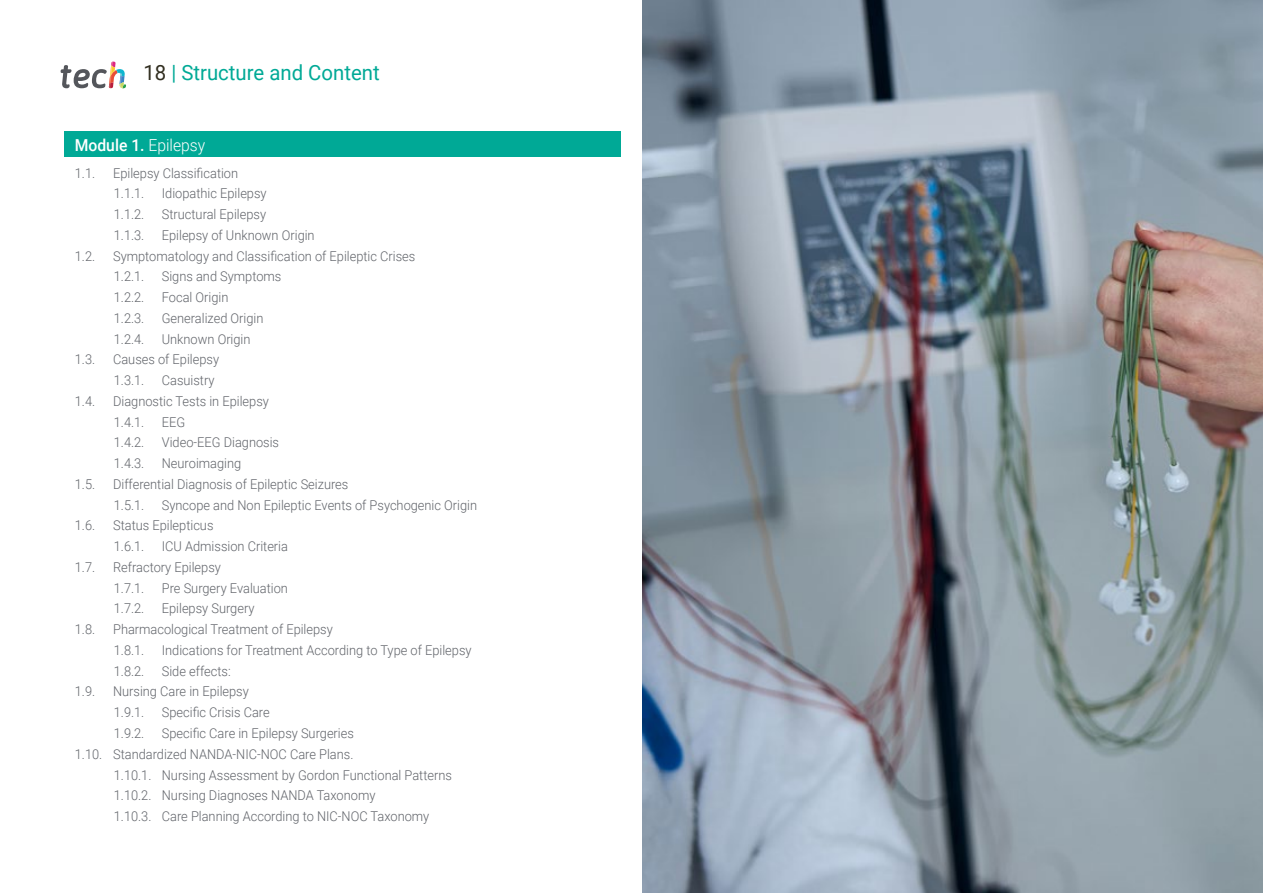
<style>
.page{position:relative;width:1263px;height:893px;background:#fff}
.page>*{position:absolute;margin:0;border:0;box-sizing:border-box;transform-origin:0 0}
.t1{font:21px "Roboto";color:#00a996}
.t2{font:500 16.5px "Roboto";color:#fff;scale:.95 1}
.t3{font:300 13.5px/20.7px "Roboto";color:#61646a;scale:.95 1}
.s1{color:#312e20}
.s2{font-weight:300}
</style>
<div class="page">
<div style="left:64px;top:132px;width:557px;height:25px;background:#00a996"></div>
<svg style="left:61px;top:62px;width:65px;height:27px"></svg>
<img style="left:642px;top:0;width:621px;height:893px">
<h1 class="t1" style="left:144px;top:57px;width:238px"><span class="s1">18</span> | Structure and Content</h1>
<p class="t2" style="left:75px;top:133px;width:139px">Module 1. <span class="s2">Epilepsy</span></p>
<p class="t3" style="left:75px;top:162px;width:23px">1.1.</p>
<p class="t3" style="left:113px;top:162px;width:133px">Epilepsy Classification<br>1.1.1.</p>
<p class="t3" style="left:162px;top:183px;width:112px">Idiopathic Epilepsy</p>
<p class="t3" style="left:114px;top:204px;width:34px">1.1.2.</p>
<p class="t3" style="left:162px;top:204px;width:111px">Structural Epilepsy</p>
<p class="t3" style="left:114px;top:224px;width:34px">1.1.3.</p>
<p class="t3" style="left:162px;top:224px;width:162px">Epilepsy of Unknown Origin</p>
<p class="t3" style="left:75px;top:245px;width:23px">1.2.</p>
<p class="t3" style="left:113px;top:245px;width:320px">Symptomatology and Classification of Epileptic Crises<br>1.2.1.</p>
<p class="t3" style="left:162px;top:266px;width:127px">Signs and Symptoms</p>
<p class="t3" style="left:114px;top:287px;width:34px">1.2.2.</p>
<p class="t3" style="left:162px;top:287px;width:72px">Focal Origin</p>
<p class="t3" style="left:114px;top:307px;width:34px">1.2.3.</p>
<p class="t3" style="left:162px;top:307px;width:109px">Generalized Origin</p>
<p class="t3" style="left:114px;top:328px;width:34px">1.2.4.</p>
<p class="t3" style="left:162px;top:328px;width:95px">Unknown Origin</p>
<p class="t3" style="left:75px;top:349px;width:23px">1.3.</p>
<p class="t3" style="left:113px;top:349px;width:113px">Causes of Epilepsy<br>1.3.1.</p>
<p class="t3" style="left:162px;top:370px;width:57px">Casuistry</p>
<p class="t3" style="left:75px;top:390px;width:23px">1.4.</p>
<p class="t3" style="left:113px;top:390px;width:166px">Diagnostic Tests in Epilepsy<br>1.4.1.</p>
<p class="t3" style="left:162px;top:411px;width:26px">EEG</p>
<p class="t3" style="left:114px;top:432px;width:34px">1.4.2.</p>
<p class="t3" style="left:162px;top:432px;width:125px">Video-EEG Diagnosis</p>
<p class="t3" style="left:114px;top:453px;width:34px">1.4.3.</p>
<p class="t3" style="left:162px;top:453px;width:85px">Neuroimaging</p>
<p class="t3" style="left:75px;top:473px;width:23px">1.5.</p>
<p class="t3" style="left:113px;top:473px;width:249px">Differential Diagnosis of Epileptic Seizures<br>1.5.1.</p>
<p class="t3" style="left:162px;top:494px;width:333px">Syncope and Non Epileptic Events of Psychogenic Origin</p>
<p class="t3" style="left:75px;top:515px;width:23px">1.6.</p>
<p class="t3" style="left:113px;top:515px;width:107px">Status Epilepticus<br>1.6.1.</p>
<p class="t3" style="left:162px;top:536px;width:134px">ICU Admission Criteria</p>
<p class="t3" style="left:75px;top:556px;width:23px">1.7.</p>
<p class="t3" style="left:113px;top:556px;width:115px">Refractory Epilepsy<br>1.7.1.</p>
<p class="t3" style="left:162px;top:577px;width:134px">Pre Surgery Evaluation</p>
<p class="t3" style="left:114px;top:598px;width:34px">1.7.2.</p>
<p class="t3" style="left:162px;top:598px;width:99px">Epilepsy Surgery</p>
<p class="t3" style="left:75px;top:619px;width:23px">1.8.</p>
<p class="t3" style="left:113px;top:619px;width:233px">Pharmacological Treatment of Epilepsy<br>1.8.1.</p>
<p class="t3" style="left:162px;top:639px;width:328px">Indications for Treatment According to Type of Epilepsy</p>
<p class="t3" style="left:114px;top:660px;width:34px">1.8.2.</p>
<p class="t3" style="left:162px;top:660px;width:74px">Side effects:</p>
<p class="t3" style="left:75px;top:681px;width:23px">1.9.</p>
<p class="t3" style="left:113px;top:681px;width:144px">Nursing Care in Epilepsy<br>1.9.1.</p>
<p class="t3" style="left:162px;top:702px;width:115px">Specific Crisis Care</p>
<p class="t3" style="left:114px;top:722px;width:34px">1.9.2.</p>
<p class="t3" style="left:162px;top:722px;width:204px">Specific Care in Epilepsy Surgeries</p>
<p class="t3" style="left:75px;top:743px;width:295px">1.10. Standardized NANDA-NIC-NOC Care Plans.</p>
<p class="t3" style="left:114px;top:764px;width:357px">1.10.1. Nursing Assessment by Gordon Functional Patterns</p>
<p class="t3" style="left:114px;top:785px;width:277px">1.10.2. Nursing Diagnoses NANDA Taxonomy</p>
<p class="t3" style="left:114px;top:805px;width:334px">1.10.3. Care Planning According to NIC-NOC Taxonomy</p>
</div>
